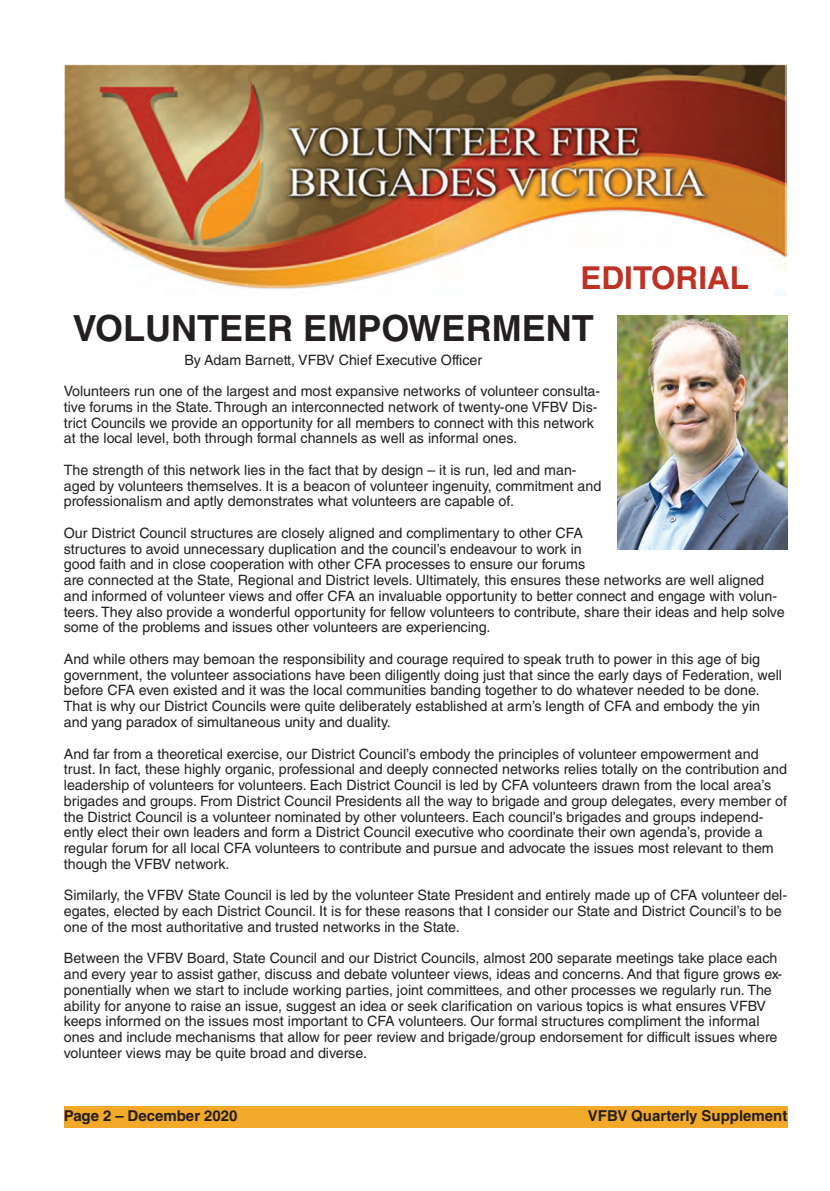
<style>
.page{position:relative;width:830px;height:1191px;background:#fff}
.page>*{position:absolute;margin:0;border:0;box-sizing:border-box;transform-origin:0 0}
.t1{font:700 36px "Helvetica LT Std";color:#231f20}
.t2{font:700 31.5px "Helvetica LT Std";color:#be3226}
.t3{font:700 15px "Helvetica LT Std";color:#231f20}
.t4{font:14.25px/15.8px "Helvetica LT Std";color:#231f20}
</style>
<div class="page">
<img style="left:64px;top:64px;width:721px;height:231px">
<div style="left:64px;top:1106px;width:723px;height:21px;background:#f2a828"></div>
<div style="left:557px;top:261px;width:215px;height:38px;background:#fff"></div>
<img style="left:617px;top:316px;width:170px;height:233px">
<h2 class="t2" style="left:580px;top:266px;width:170px">EDITORIAL</h2>
<h1 class="t1" style="left:73px;top:315px;width:522px">VOLUNTEER EMPOWERMENT</h1>
<p class="t4" style="left:184px;top:353px;width:299px">By Adam Barnett, VFBV Chief Executive Officer</p>
<p class="t4" style="left:64px;top:385px;width:537px">Volunteers run one of the largest and most expansive networks of volunteer consulta&shy;tive forums in the State. Through an interconnected network of twenty-one VFBV Dis&shy;trict Councils we provide an opportunity for all members to connect with this network at the local level, both through formal channels as well as informal ones.</p>
<p class="t4" style="left:64px;top:463px;width:538px">The strength of this network lies in the fact that by design – it is run, led and man&shy;aged by volunteers themselves. It is a beacon of volunteer ingenuity, commitment and professionalism and aptly demonstrates what volunteers are capable of.</p>
<p class="t4" style="left:64px;top:526px;width:722px">Our District Council structures are closely aligned and complimentary to other CFA<br>structures to avoid unnecessary duplication and the council’s endeavour to work in<br>good faith and in close cooperation with other CFA processes to ensure our forums<br>are connected at the State, Regional and District levels. Ultimately, this ensures these networks are well aligned and informed of volunteer views and offer CFA an invaluable opportunity to better connect and engage with volun&shy;teers. They also provide a wonderful opportunity for fellow volunteers to contribute, share their ideas and help solve some of the problems and issues other volunteers are experiencing.</p>
<p class="t4" style="left:64px;top:652px;width:719px">And while others may bemoan the responsibility and courage required to speak truth to power in this age of big government, the volunteer associations have been diligently doing just that since the early days of Federation, well before CFA even existed and it was the local communities banding together to do whatever needed to be done.<br>That is why our District Councils were quite deliberately established at arm’s length of CFA and embody the yin and yang paradox of simultaneous unity and duality.</p>
<p class="t4" style="left:64px;top:747px;width:724px">And far from a theoretical exercise, our District Council’s embody the principles of volunteer empowerment and trust. In fact, these highly organic, professional and deeply connected networks relies totally on the contribution and leadership of volunteers for volunteers. Each District Council is led by CFA volunteers drawn from the local area’s brigades and groups. From District Council Presidents all the way to brigade and group delegates, every member of the District Council is a volunteer nominated by other volunteers. Each council’s brigades and groups independ&shy;ently elect their own leaders and form a District Council executive who coordinate their own agenda’s, provide a regular forum for all local CFA volunteers to contribute and pursue and advocate the issues most relevant to them though the VFBV network.</p>
<p class="t4" style="left:64px;top:889px;width:724px">Similarly, the VFBV State Council is led by the volunteer State President and entirely made up of CFA volunteer del&shy;egates, elected by each District Council. It is for these reasons that I consider our State and District Council’s to be one of the most authoritative and trusted networks in the State.</p>
<p class="t4" style="left:64px;top:952px;width:719px">Between the VFBV Board, State Council and our District Councils, almost 200 separate meetings take place each and every year to assist gather, discuss and debate volunteer views, ideas and concerns. And that figure grows ex&shy;ponentially when we start to include working parties, joint committees, and other processes we regularly run. The ability for anyone to raise an issue, suggest an idea or seek clarification on various topics is what ensures VFBV keeps informed on the issues most important to CFA volunteers. Our formal structures compliment the informal ones and include mechanisms that allow for peer review and brigade/group endorsement for difficult issues where volunteer views may be quite broad and diverse.</p>
<p class="t3" style="left:64px;top:1110px;width:175px">Page 2 – December 2020</p>
<p class="t3" style="left:587px;top:1110px;width:201px">VFBV Quarterly Supplement</p>
</div>
